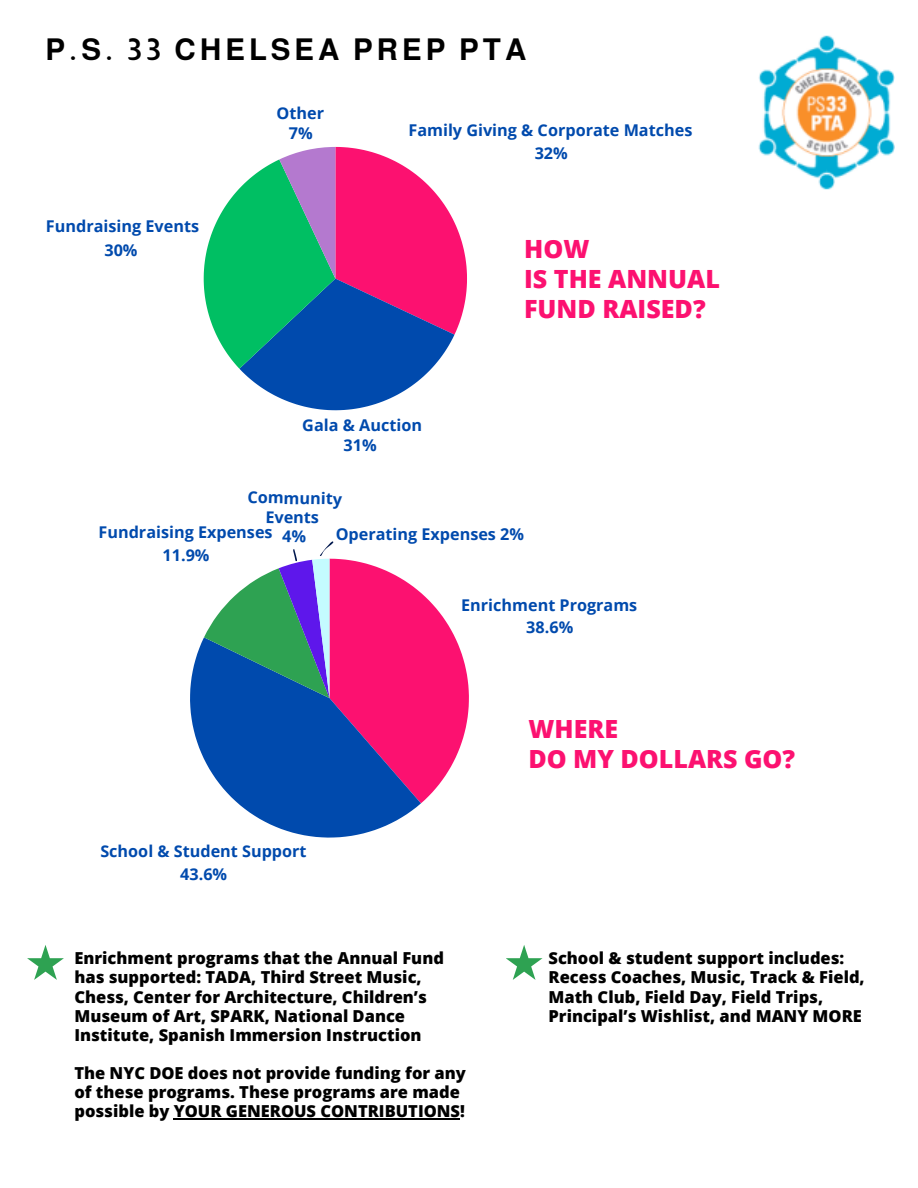
<style>
.page{position:relative;width:918px;height:1188px;background:#fff}
.page>*{position:absolute;margin:0;border:0;box-sizing:border-box;transform-origin:0 0}
.t1{font:700 30px "Almarai";letter-spacing:.135em;color:#000}
.t2{font:800 25.05px/30px "Open Sans";color:#fc1170}
.t3{font:800 16.5px/19.2px "Open Sans";color:#000}
.t4{font:700 16.2px/23px "Open Sans";color:#004aad;text-align:center}
</style>
<div class="page">
<svg style="left:204px;top:147px;width:263px;height:263px"></svg>
<img style="left:758px;top:35px;width:137px;height:154px">
<svg style="left:27px;top:945px;width:37px;height:35px"></svg>
<hr style="left:174px;top:1118px;width:286px;height:2px;background:#000">
<svg style="left:190px;top:637px;width:231px;height:201px;fill:#004aad"></svg>
<svg style="left:506px;top:945px;width:37px;height:35px"></svg>
<svg style="left:204px;top:541px;width:265px;height:262px"></svg>
<p class="t1" style="left:46px;top:33px;width:482px">P.S. 33 CHELSEA PREP PTA</p>
<p class="t4" style="left:46px;top:214px;width:155px;line-height:23.4px">Fundraising Events<br>30%</p>
<p class="t4" style="left:277px;top:103px;width:49px;line-height:19.4px">Other<br>7%</p>
<p class="t4" style="left:408px;top:118px;width:286px;line-height:23.4px">Family Giving &amp; Corporate Matches<br>32%</p>
<p class="t2" style="left:524px;top:234px;width:197px">HOW<br>IS THE ANNUAL<br>FUND RAISED?</p>
<p class="t4" style="left:302px;top:416px;width:121px;line-height:19.4px">Gala &amp; Auction<br>31%</p>
<h2 class="t4" style="left:248px;top:487px;width:96px;line-height:19px;rotate:1deg">Community<br>Events</h2>
<p class="t4" style="left:336px;top:522px;width:190px">Operating Expenses 2%</p>
<p class="t4" style="left:99px;top:520px;width:176px">Fundraising Expenses<br>11.9%</p>
<p class="t4" style="left:461px;top:593px;width:178px">Enrichment Programs<br>38.6%</p>
<p class="t4" style="left:100px;top:840px;width:208px">School &amp; Student Support<br>43.6%</p>
<p class="t3" style="left:74px;top:948px;width:371px">Enrichment programs that the Annual Fund has supported: TADA, Third Street Music, Chess, Center for Architecture, Children’s Museum of Art, SPARK, National Dance Institute, Spanish Immersion Instruction</p>
<p class="t3" style="left:74px;top:1063px;width:393px">The NYC DOE does not provide funding for any of these programs. These programs are made possible by YOUR GENEROUS CONTRIBUTIONS!</p>
<h2 class="t2" style="left:529px;top:714px;width:268px;line-height:29.2px">WHERE<br>DO MY DOLLARS GO?</h2>
<p class="t3" style="left:549px;top:948px;width:297px">School &amp; student support includes:</p>
<p class="t3" style="left:549px;top:967px;width:318px">Recess Coaches, Music, Track &amp; Field,<br>Math Club, Field Day, Field Trips,<br>Principal’s Wishlist, and MANY MORE</p>
</div>
